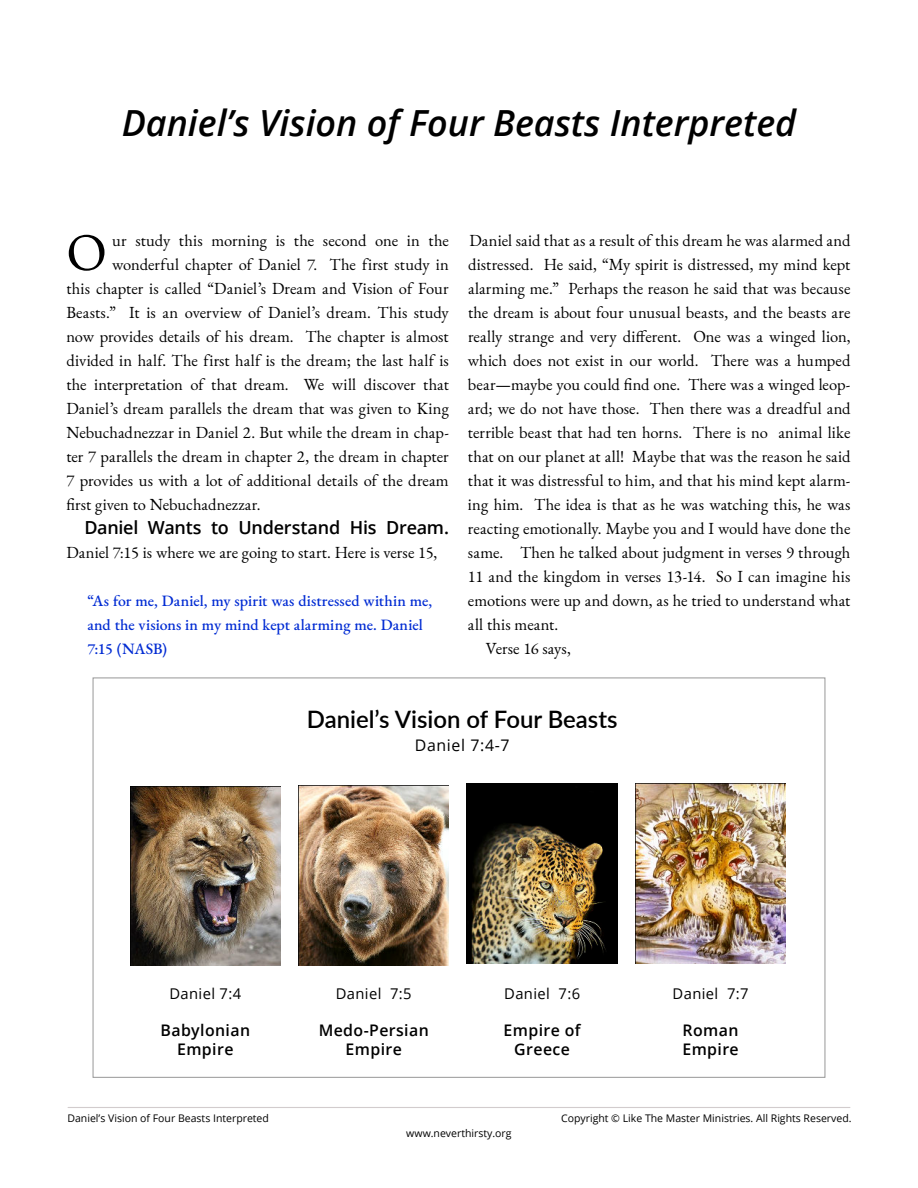
<style>
.page{position:relative;width:918px;height:1188px;background:#fff}
.page>*{position:absolute;margin:0;border:0;box-sizing:border-box;transform-origin:0 0}
.t1{font:53.1px "EB Garamond";color:#000}
.t2{font:italic 600 36px "Open Sans";color:#000}
.t3{font:600 24px "Lato";color:#000}
.t4{font:600 18px "Open Sans";letter-spacing:-.015em;color:#000}
.t5{font:16.5px "EB Garamond";color:#000}
.t6{font:600 15.9px/19.2px "Open Sans";letter-spacing:.025em;color:#000;text-align:center}
.t7{font:15.9px "Open Sans";letter-spacing:.04em;color:#000}
.t8{font:500 15.75px/24px "EB Garamond";letter-spacing:.005em;color:#002bd3}
.t9{font:14.85px "Open Sans";letter-spacing:.025em;color:#000}
.t10{font:10.5px "Open Sans";color:#000}
</style>
<div class="page">
<hr style="left:68px;top:1107px;width:782px;height:1px;background:#d2cccd">
<img style="left:130px;top:786px;width:151px;height:180px">
<img style="left:299px;top:785px;width:150px;height:180px">
<img style="left:467px;top:784px;width:150px;height:180px">
<img style="left:635px;top:784px;width:151px;height:180px">
<h2 class="t2" style="left:122px;top:108px;width:676px">Daniel’s Vision of Four Beasts Interpreted</h2>
<h1 class="t1" style="left:66px;top:233px;width:42px">O</h1>
<p class="t5" style="left:112px;top:234px;width:338px">ur study this morning is the second one in the</p>
<p class="t5" style="left:112px;top:258px;width:338px">wonderful chapter of Daniel 7. The first study in</p>
<p class="t5" style="left:66px;top:282px;width:384px">this chapter is called “Daniel’s Dream and Vision of Four</p>
<p class="t5" style="left:66px;top:306px;width:384px">Beasts.” It is an overview of Daniel’s dream. This study</p>
<p class="t5" style="left:66px;top:330px;width:384px">now provides details of his dream. The chapter is almost</p>
<p class="t5" style="left:66px;top:354px;width:384px">divided in half. The first half is the dream; the last half is</p>
<p class="t5" style="left:66px;top:378px;width:384px">the interpretation of that dream. We will discover that</p>
<p class="t5" style="left:66px;top:402px;width:384px">Daniel’s dream parallels the dream that was given to King</p>
<p class="t5" style="left:66px;top:426px;width:384px">Nebuchadnezzar in Daniel 2. But while the dream in chap-</p>
<p class="t5" style="left:66px;top:450px;width:384px">ter 7 parallels the dream in chapter 2, the dream in chapter</p>
<p class="t5" style="left:66px;top:474px;width:384px">7 provides us with a lot of additional details of the dream</p>
<p class="t5" style="left:66px;top:494px;width:196px">first given to Nebuchadnezzar.</p>
<p class="t4" style="left:84px;top:520px;width:366px">Daniel Wants to Understand His Dream.</p>
<p class="t5" style="left:66px;top:546px;width:373px">Daniel 7:15 is where we are going to start. Here is verse 15,</p>
<p class="t8" style="left:87px;top:591px;width:346px">“As for me, Daniel, my spirit was distressed within me, and the visions in my mind kept alarming me. Daniel<br>7:15 (NASB)</p>
<p class="t5" style="left:470px;top:234px;width:382px">Daniel said that as a result of this dream he was alarmed and</p>
<p class="t5" style="left:468px;top:258px;width:384px">distressed. He said, “My spirit is distressed, my mind kept</p>
<p class="t5" style="left:468px;top:282px;width:384px">alarming me.” Perhaps the reason he said that was because</p>
<p class="t5" style="left:468px;top:306px;width:384px">the dream is about four unusual beasts, and the beasts are</p>
<p class="t5" style="left:468px;top:330px;width:384px">really strange and very different. One was a winged lion,</p>
<p class="t5" style="left:468px;top:354px;width:384px">which does not exist in our world. There was a humped</p>
<p class="t5" style="left:468px;top:378px;width:384px">bear—maybe you could find one. There was a winged leop-</p>
<p class="t5" style="left:468px;top:402px;width:384px">ard; we do not have those. Then there was a dreadful and</p>
<p class="t5" style="left:468px;top:426px;width:384px">terrible beast that had ten horns. There is no animal like</p>
<p class="t5" style="left:468px;top:450px;width:384px">that on our planet at all! Maybe that was the reason he said</p>
<p class="t5" style="left:468px;top:474px;width:384px">that it was distressful to him, and that his mind kept alarm-</p>
<p class="t5" style="left:468px;top:498px;width:384px">ing him. The idea is that as he was watching this, he was</p>
<p class="t5" style="left:468px;top:522px;width:384px">reacting emotionally. Maybe you and I would have done the</p>
<p class="t5" style="left:468px;top:546px;width:384px">same. Then he talked about judgment in verses 9 through</p>
<p class="t5" style="left:468px;top:570px;width:384px">11 and the kingdom in verses 13-14. So I can imagine his</p>
<p class="t5" style="left:468px;top:594px;width:384px">emotions were up and down, as he tried to understand what</p>
<p class="t5" style="left:468px;top:618px;width:92px">all this meant.</p>
<p class="t5" style="left:486px;top:642px;width:86px">Verse 16 says,</p>
<h3 class="t3" style="left:307px;top:710px;width:312px">Daniel’s Vision of Four Beasts</h3>
<p class="t7" style="left:415px;top:736px;width:96px">Daniel 7:4-7</p>
<p class="t9" style="left:169px;top:985px;width:73px">Daniel 7:4</p>
<p class="t6" style="left:161px;top:1022px;width:91px">Babylonian<br>Empire</p>
<p class="t10" style="left:67px;top:1114px;width:203px">Daniel’s Vision of Four Beasts Interpreted</p>
<p class="t9" style="left:336px;top:985px;width:77px">Daniel 7:5</p>
<p class="t6" style="left:319px;top:1022px;width:112px">Medo-Persian<br>Empire</p>
<p class="t9" style="left:504px;top:985px;width:77px">Daniel 7:6</p>
<p class="t6" style="left:504px;top:1022px;width:79px">Empire of<br>Greece</p>
<p class="t9" style="left:673px;top:985px;width:77px">Daniel 7:7</p>
<p class="t6" style="left:682px;top:1022px;width:58px;text-align:left">Roman<br>Empire</p>
<p class="t10" style="left:561px;top:1114px;width:292px">Copyright © Like The Master Ministries. All Rights Reserved.</p>
<p class="t10" style="left:406px;top:1129px;width:107px">www.neverthirsty.org</p>
</div>
